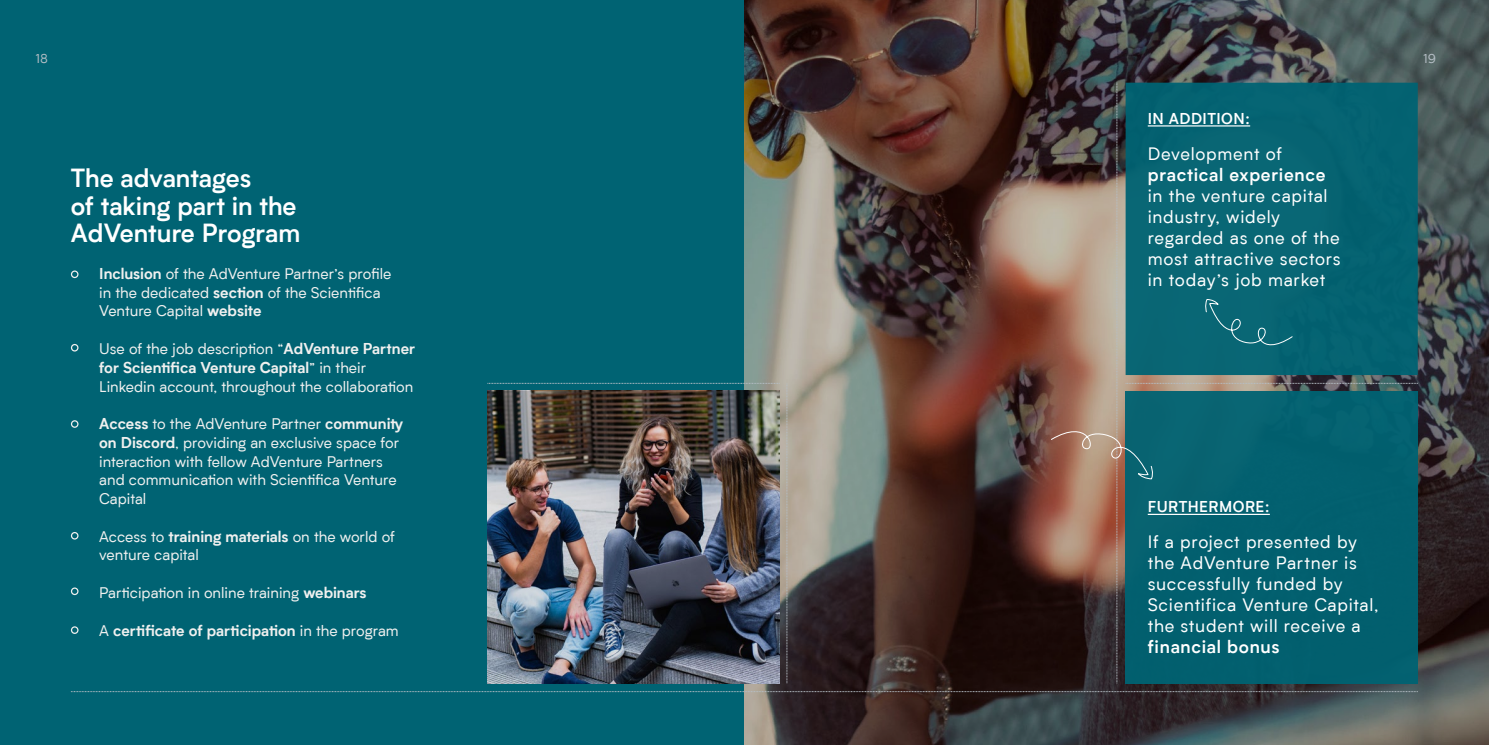
<style>
.page{position:relative;width:1489px;height:745px;background:#fff}
.page>*{position:absolute;margin:0;border:0;box-sizing:border-box;transform-origin:0 0}
.t1{font:600 25px/27.5px "Biotif";color:#fff}
.t2{font:17.5px/21px "Biotif";letter-spacing:.04em;color:#fff}
.t3{font:600 17.5px "Biotif";letter-spacing:.04em;color:#fff}
.t4{font:15px/18.8px "Biotif";color:#f0f0ef}
.t5{font:700 15px "Biotif";color:#f0f0ef}
.t6{font:600 15px "Biotif";letter-spacing:.03em;color:#fff}
.t7{font:12.5px "Biotif";color:#b5bec5}
.s1{font-weight:700}
.s2{font-weight:400}
</style>
<div class="page">
<div style="left:0;top:0;width:1488px;height:744px;background:#006373"></div>
<img style="left:744px;top:0;width:744px;height:744px">
<div style="left:71px;top:270px;width:7px;height:8px;border:1px solid #f0f0ef;border-radius:50%"></div>
<div style="left:71px;top:344px;width:7px;height:7px;border:1px solid #f0f0ef;border-radius:50%"></div>
<div style="left:71px;top:420px;width:7px;height:7px;border:1px solid #f0f0ef;border-radius:50%"></div>
<div style="left:71px;top:531px;width:7px;height:8px;border:1px solid #f0f0ef;border-radius:50%"></div>
<div style="left:71px;top:587px;width:7px;height:7px;border:1px solid #f0f0ef;border-radius:50%"></div>
<div style="left:71px;top:626px;width:7px;height:7px;border:1px solid #f0f0ef;border-radius:50%"></div>
<svg style="left:1050px;top:83px;width:367px;height:600px"></svg>
<img style="left:487px;top:390px;width:292px;height:293px">
<svg style="left:71px;top:691px;width:1346px;height:1px"></svg>
<svg style="left:487px;top:383px;width:292px;height:1px"></svg>
<svg style="left:786px;top:383px;width:1px;height:300px"></svg>
<p class="t7" style="left:35px;top:50px;width:14px">18</p>
<h1 class="t1" style="left:71px;top:162px;width:231px">The advantages<br>of taking part in the<br>AdVenture Program</h1>
<p class="t4" style="left:99px;top:263px;width:293px"><span class="s1">Inclusion</span> of the AdVenture Partner’s profile in the dedicated <span class="s1">section</span> of the Scientifica<br>Venture Capital <span class="s1">website</span></p>
<p class="t4" style="left:99px;top:338px;width:317px">Use of the job description “<span class="s1">AdVenture Partner for Scientifica Venture Capital</span>” in their<br>Linkedin account, throughout the collaboration</p>
<p class="t4" style="left:99px;top:413px;width:305px"><span class="s1">Access</span> to the AdVenture Partner <span class="s1">community on Discord</span>, providing an exclusive space for interaction with fellow AdVenture Partners and communication with Scientifica Venture Capital</p>
<p class="t4" style="left:99px;top:526px;width:297px">Access to <span class="s1">training materials</span> on the world of venture capital</p>
<p class="t4" style="left:99px;top:582px;width:269px">Participation in online training <span class="s1">webinars</span></p>
<p class="t5" style="left:99px;top:618px;width:301px"><span class="s2">A</span> certificate of participation <span class="s2">in the program</span></p>
<p class="t6" style="left:1147px;top:107px;width:104px">IN ADDITION:</p>
<p class="t2" style="left:1147px;top:142px;width:136px">Development of</p>
<p class="t3" style="left:1147px;top:161px;width:179px">practical experience</p>
<p class="t2" style="left:1147px;top:184px;width:194px">in the venture capital industry, widely regarded as one of the most attractive sectors in today’s job market</p>
<p class="t7" style="left:1422px;top:50px;width:14px">19</p>
<p class="t6" style="left:1147px;top:495px;width:124px">FURTHERMORE:</p>
<p class="t2" style="left:1147px;top:530px;width:232px">If a project presented by the AdVenture Partner is successfully funded by<br>Scientifica Venture Capital, the student will receive a</p>
<p class="t3" style="left:1147px;top:633px;width:133px">financial bonus</p>
</div>
